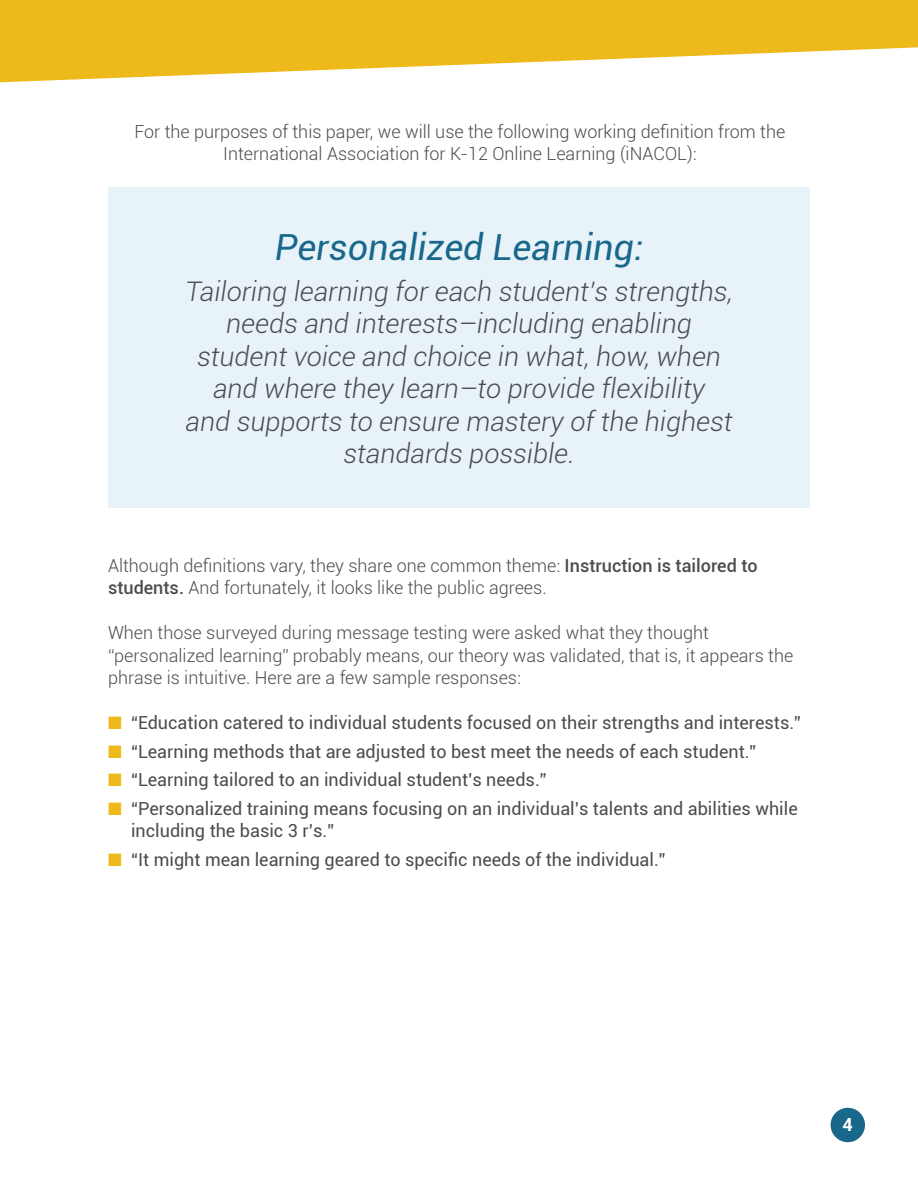
<style>
.page{position:relative;width:918px;height:1188px;background:#fff}
.page>*{position:absolute;margin:0;border:0;box-sizing:border-box;transform-origin:0 0}
.t1{font:italic 36px "Roboto";color:#19678b}
.t2{font:italic 300 27px/32.4px "Roboto";color:#4b4c4d;text-align:center}
.t3{font:300 18px/22.5px "Roboto";color:#4b4c4d;text-align:center}
.t4{font:18px/22.5px "Roboto";color:#4b4c4d}
.t5{font:700 18px "Roboto";color:#fff}
.s1{font-weight:500}
.s2{color:#eeb91b}
</style>
<div class="page">
<svg style="left:0;top:0;width:918px;height:82px;fill:#eeb91b"></svg>
<div style="left:831px;top:1108px;width:34px;height:34px;background:#19678b;border-radius:50%"></div>
<div style="left:108px;top:187px;width:702px;height:321px;background:#e8f3f9"></div>
<p class="t3" style="left:134px;top:119px;width:653px">For the purposes of this paper, we will use the following working definition from the<br>International Association for K-12 Online Learning (iNACOL):</p>
<p class="t1" style="left:275px;top:221px;width:370px">Personalized Learning:</p>
<p class="t2" style="left:185px;top:274px;width:549px">Tailoring learning for each student’s strengths, needs and interests–including enabling student voice and choice in what, how, when and where they learn–to provide flexibility<br>and supports to ensure mastery of the highest standards possible.</p>
<p class="t3" style="left:108px;top:553px;width:651px;text-align:left">Although definitions vary, they share one common theme: <span class="s1">Instruction is tailored to students.</span> And fortunately, it looks like the public agrees.</p>
<p class="t3" style="left:108px;top:621px;width:603px">When those surveyed during message testing were asked what they thought</p>
<p class="t3" style="left:108px;top:643px;width:687px">“personalized learning” probably means, our theory was validated, that is, it appears the</p>
<p class="t3" style="left:108px;top:666px;width:414px">phrase is intuitive. Here are a few sample responses:</p>
<p class="t4" style="left:108px;top:711px;width:695px"><span class="s2">■</span> “Education catered to individual students focused on their strengths and interests.”</p>
<p class="t4" style="left:108px;top:739px;width:650px"><span class="s2">■</span> “Learning methods that are adjusted to best meet the needs of each student.”</p>
<p class="t4" style="left:108px;top:768px;width:440px"><span class="s2">■</span> “Learning tailored to an individual student’s needs.”</p>
<p class="t4" style="left:131px;top:796px;width:668px;text-indent:-23px"><span class="s2">■</span> “Personalized training means focusing on an individual’s talents and abilities while including the basic 3 r’s.”</p>
<p class="t4" style="left:108px;top:847px;width:559px"><span class="s2">■</span> “It might mean learning geared to specific needs of the individual.”</p>
<p class="t5" style="left:843px;top:1112px;width:12px">4</p>
</div>
